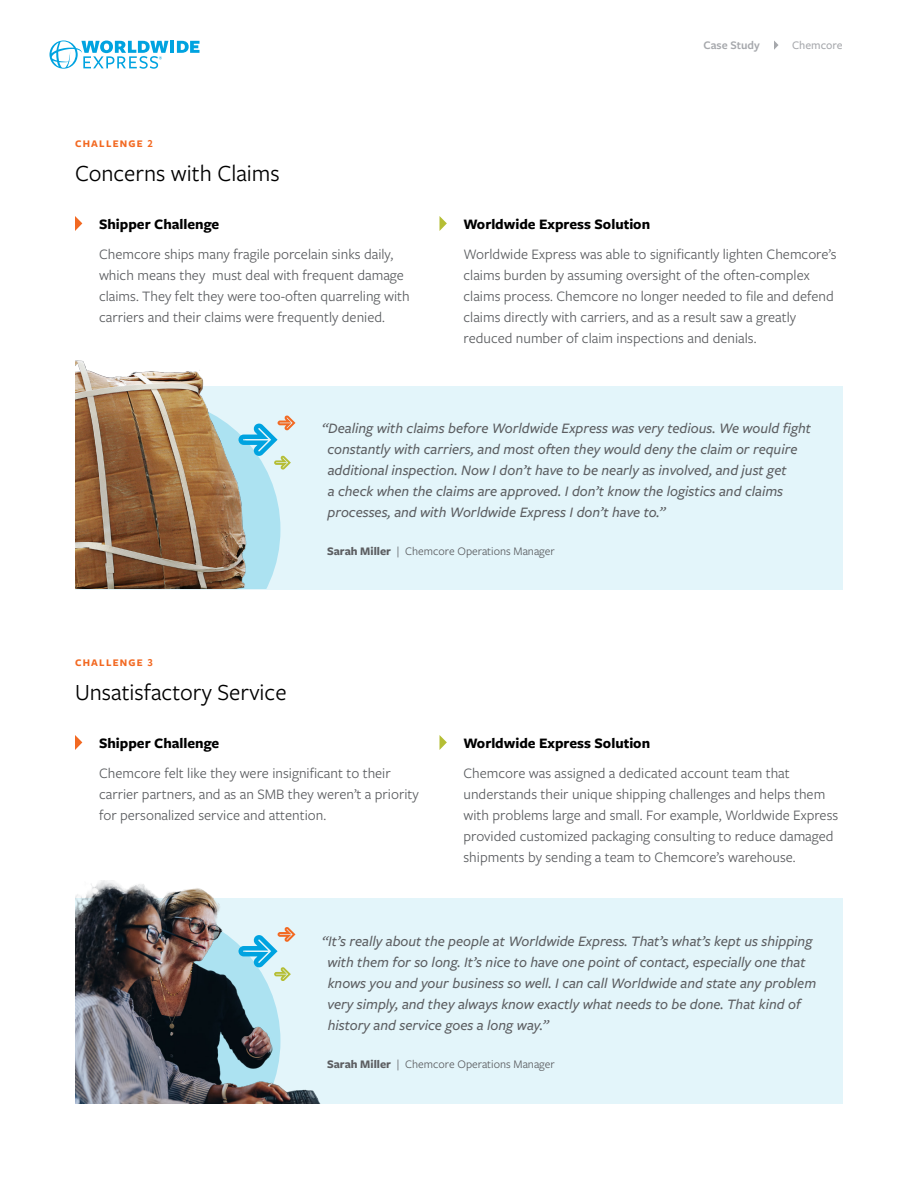
<style>
.page{position:relative;width:918px;height:1188px;background:#fff}
.page>*{position:absolute;margin:0;border:0;box-sizing:border-box;transform-origin:0 0}
.t1{font:24px "Freight Sans Pro";color:#000}
.t2{font:15px/21px "Freight Sans Pro";color:#5c5e61}
.t3{font:italic 500 15px/21px "Freight Sans Pro";color:#5c5e61}
.t4{font:700 15px "Freight Sans Pro";color:#000}
.t5{font:12px "Freight Sans Pro";color:#5c5e61}
.t6{font:600 12px "Freight Sans Pro";color:#a6a8ac}
.t7{font:500 12px "Freight Sans Pro";color:#a6a8ac}
.t8{font:700 10.5px "Freight Sans Pro";letter-spacing:.12em;color:#f26922}
.s1{font-family:"Assistant"}
.s2{font-weight:700}
</style>
<div class="page">
<svg style="left:75px;top:216px;width:7px;height:15px"></svg>
<svg style="left:75px;top:735px;width:7px;height:15px"></svg>
<svg style="left:440px;top:216px;width:7px;height:15px"></svg>
<svg style="left:440px;top:735px;width:7px;height:15px"></svg>
<div style="left:75px;top:386px;width:768px;height:204px;background:#e3f5fa"></div>
<div style="left:75px;top:898px;width:768px;height:206px;background:#e3f5fa"></div>
<svg style="left:277px;top:415px;width:19px;height:143px"></svg>
<img style="left:75px;top:360px;width:202px;height:228px">
<img style="left:75px;top:880px;width:246px;height:224px">
<hr style="left:170px;top:41px;width:4px;height:12px;background:#00a3e0">
<svg style="left:177px;top:41px;width:23px;height:12px"></svg>
<svg style="left:49px;top:40px;width:119px;height:29px"></svg>
<svg style="left:774px;top:40px;width:5px;height:10px"></svg>
<p class="t8" style="left:75px;top:137px;width:80px">CHALLENGE <span class="s1">2</span></p>
<h2 class="t1" style="left:75px;top:158px;width:206px">Concerns with Claims</h2>
<p class="t4" style="left:99px;top:213px;width:122px">Shipper Challenge</p>
<p class="t2" style="left:99px;top:243px;width:312px">Chemcore ships many fragile porcelain sinks daily, which means they must deal with frequent damage claims. They felt they were too-often quarreling with carriers and their claims were frequently denied.</p>
<p class="t6" style="left:704px;top:37px;width:58px">Case Study</p>
<p class="t7" style="left:792px;top:37px;width:52px">Chemcore</p>
<p class="t4" style="left:464px;top:213px;width:188px">Worldwide Express Solution</p>
<p class="t2" style="left:464px;top:243px;width:375px">Worldwide Express was able to significantly lighten Chemcore’s claims burden by assuming oversight of the often-complex claims process. Chemcore no longer needed to file and defend claims directly with carriers, and as a result saw a greatly reduced number of claim inspections and denials.</p>
<p class="t3" style="left:327px;top:417px;width:485px;text-indent:-5px">“Dealing with claims before Worldwide Express was very tedious. We would fight constantly with carriers, and most often they would deny the claim or require additional inspection. Now I don’t have to be nearly as involved, and just get<br>a check when the claims are approved. I don’t know the logistics and claims processes, and with Worldwide Express I don’t have to.”</p>
<p class="t8" style="left:75px;top:656px;width:80px">CHALLENGE <span class="s1">3</span></p>
<h2 class="t1" style="left:75px;top:677px;width:213px">Unsatisfactory Service</h2>
<p class="t4" style="left:99px;top:732px;width:122px">Shipper Challenge</p>
<p class="t5" style="left:327px;top:543px;width:229px"><span class="s2">Sarah Miller</span> | Chemcore Operations Manager</p>
<p class="t4" style="left:464px;top:732px;width:188px">Worldwide Express Solution</p>
<p class="t2" style="left:99px;top:762px;width:321px">Chemcore felt like they were insignificant to their carrier partners, and as an SMB they weren’t a priority for personalized service and attention.</p>
<p class="t2" style="left:464px;top:762px;width:376px">Chemcore was assigned a dedicated account team that understands their unique shipping challenges and helps them with problems large and small. For example, Worldwide Express provided customized packaging consulting to reduce damaged shipments by sending a team to Chemcore’s warehouse.</p>
<p class="t3" style="left:327px;top:930px;width:490px;text-indent:-6px">“It’s really about the people at Worldwide Express. That’s what’s kept us shipping with them for so long. It’s nice to have one point of contact, especially one that knows you and your business so well. I can call Worldwide and state any problem very simply, and they always know exactly what needs to be done. That kind of history and service goes a long way.”</p>
<p class="t5" style="left:327px;top:1056px;width:229px"><span class="s2">Sarah Miller</span> | Chemcore Operations Manager</p>
</div>
